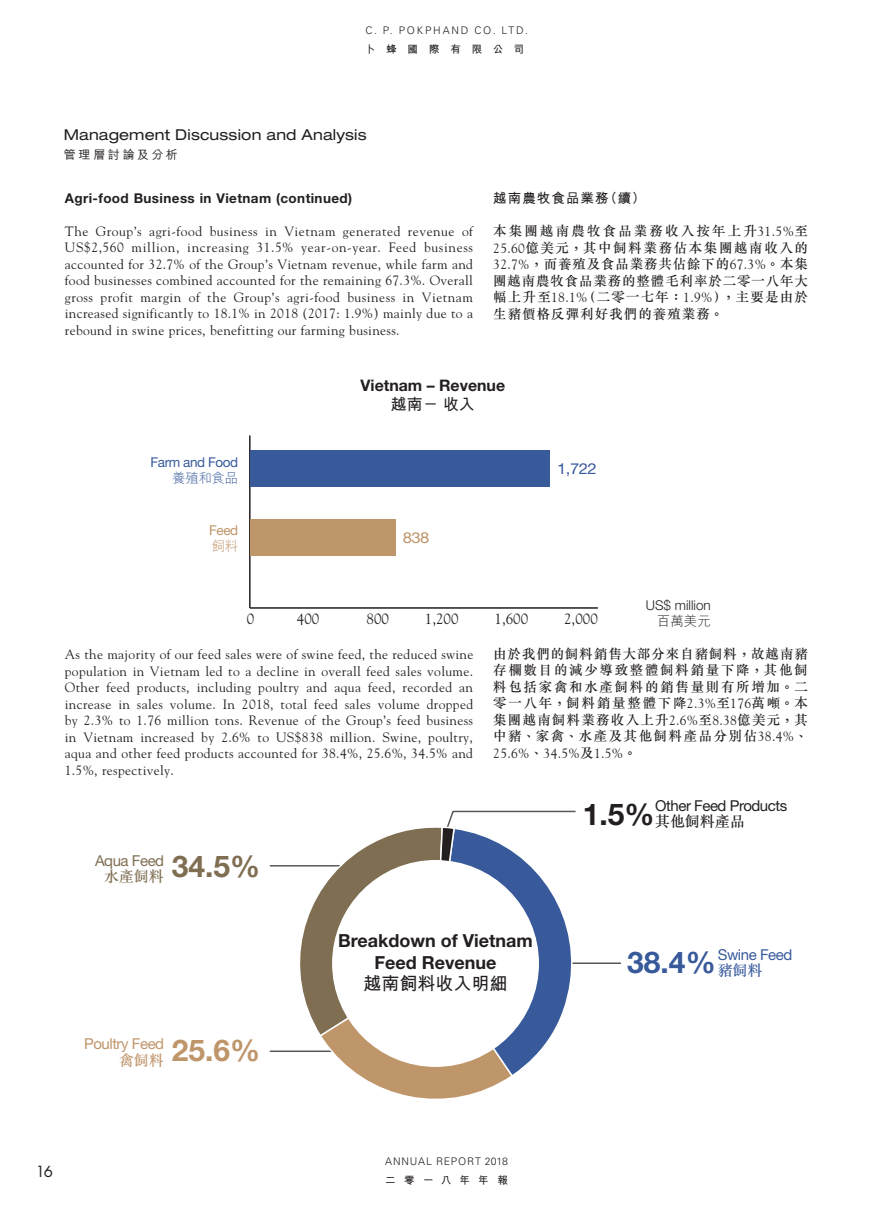
<style>
.page{position:relative;width:893px;height:1212px;background:#fff}
.page>*{position:absolute;margin:0;border:0;box-sizing:border-box;transform-origin:0 0}
.t1{font:700 30px "Helvetica Neue LT Std";color:#bf956a}
.t2{font:700 30px "Helvetica Neue LT Std";color:#7f6e52}
.t3{font:700 30px "Helvetica Neue LT Std";color:#385a9b}
.t4{font:700 30px "Helvetica Neue LT Std";color:#231f20}
.t5{font:700 18px/21.6px "Helvetica Neue LT Std";color:#231f20;text-align:center}
.t6{font:700 18px "M Hei HK";color:#231f20}
.t7{font:700 15.9px "Helvetica Neue LT Std";color:#231f20}
.t8{font:700 15.9px "M Hei HK";color:#231f20}
.t9{font:15.15px "Helvetica Neue LT Std";color:#385a9b;scale:1.1 1}
.t10{font:15.15px "Helvetica Neue LT Std";color:#bf956a;scale:1.1 1}
.t11{font:expanded 15px "Helvetica Neue LT Std";letter-spacing:.01em;color:#231f20}
.t12{font:15px "Goudy Std";color:#231f20}
.t13{font:15px "Helvetica Neue LT Std";letter-spacing:-.03em;color:#231f20}
.t14{font:15px "Helvetica Neue LT Std";letter-spacing:-.03em;color:#bf956a}
.t15{font:15px "Helvetica Neue LT Std";letter-spacing:-.03em;color:#385a9b}
.t16{font:15px "Helvetica Neue LT Std";letter-spacing:-.03em;color:#7f6e52}
.t17{font:500 15px "M Sung HK";color:#231f20}
.t18{font:500 15px "M Sung HK";color:#7f6e52}
.t19{font:500 15px "M Sung HK";color:#385a9b}
.t20{font:500 15px "M Sung HK";color:#bf956a}
.t21{font:15px "Futura Std";color:#231f20}
.t22{font:13.5px/16.5px "Goudy Std";letter-spacing:.025em;color:#231f20;text-align:justify}
.t23{font:500 13.5px/16.5px "M Sung HK";letter-spacing:.09em;color:#231f20;text-align:justify}
.t24{font:700 13.5px "Helvetica Neue LT Std";letter-spacing:.03em;color:#231f20}
.t25{font:13.5px "Helvetica Neue LT Std";letter-spacing:-.03em;color:#385a9b}
.t26{font:700 13.5px "M Hei HK";letter-spacing:.08em;color:#231f20}
.t27{font:300 13.5px "Helvetica Neue LT Std";color:#231f20}
.t28{font:300 13.5px "M Hei HK";letter-spacing:-.03em;color:#385a9b}
.t29{font:13.5px "Helvetica Neue LT Std";color:#bf956a}
.t30{font:300 13.5px "M Hei HK";color:#231f20}
.t31{font:300 13.5px "M Hei HK";color:#bf956a}
.t32{font:500 12px "M Hei HK";letter-spacing:.225em;color:#231f20}
.t33{font:300 10.5px "Univers LT Std";letter-spacing:.175em;color:#231f20}
.t34{font:300 10.5px "Univers LT Std";letter-spacing:.09em;color:#231f20}
.t35{font:700 10.5px "M Hei HK";letter-spacing:1.03em;color:#231f20}
.t36{font:700 10.5px "M Hei HK";letter-spacing:.805em;color:#231f20}
.s1{font-family:"Goudy Std";font-weight:400}
.s2{font-family:"M Sung HK";font-weight:500}
</style>
<div class="page">
<svg style="left:249px;top:435px;width:349px;height:174px"></svg>
<hr style="left:270px;top:865px;width:83px;height:1px;background:#57585a">
<hr style="left:270px;top:1050px;width:63px;height:2px;background:#57585a">
<hr style="left:552px;top:962px;width:69px;height:2px;background:#57585a">
<svg style="left:280px;top:810px;width:301px;height:289px"></svg>
<div style="left:333px;top:861px;width:205px;height:205px;background:#fff;border-radius:50%"></div>
<p class="t33" style="left:365px;top:24px;width:164px">C. P. POKPHAND CO. LTD.</p>
<p class="t35" style="left:365px;top:41px;width:161px">卜蜂國際有限公司</p>
<p class="t11" style="left:64px;top:125px;width:304px">Management Discussion and Analysis</p>
<p class="t32" style="left:64px;top:145px;width:116px">管理層討論及分析</p>
<p class="t24" style="left:65px;top:189px;width:289px">Agri-food Business in Vietnam (continued)</p>
<p class="t22" style="left:65px;top:222px;width:410px">The Group’s agri-food business in Vietnam generated revenue of US$2,560 million, increasing 31.5% year-on-year. Feed business accounted for 32.7% of the Group’s Vietnam revenue, while farm and food businesses combined accounted for the remaining 67.3%. Overall gross profit margin of the Group’s agri-food business in Vietnam increased significantly to 18.1% in 2018 (2017: 1.9%) mainly due to a rebound in swine prices, benefitting our farming business.</p>
<p class="t26" style="left:493px;top:189px;width:153px">越南農牧食品業務（續）</p>
<p class="t23" style="left:493px;top:223px;width:316px">本集團越南農牧食品業務收入按年上升<span class="s1">31.5%</span>至<span class="s1">25.60</span>億美元，其中飼料業務佔本集團越南收入的<span class="s1">32.7%</span>，而養殖及食品業務共佔餘下的<span class="s1">67.3%</span>。本集團越南農牧食品業務的整體毛利率於二零一八年大幅上升至<span class="s1">18.1%</span>（二零一七年：<span class="s1">1.9%</span>），主要是由於生豬價格反彈利好我們的養殖業務。</p>
<p class="t25" style="left:151px;top:454px;width:89px">Farm and Food</p>
<p class="t28" style="left:172px;top:469px;width:67px">養殖和食品</p>
<p class="t29" style="left:209px;top:522px;width:31px">Feed</p>
<p class="t31" style="left:212px;top:537px;width:28px">飼料</p>
<p class="t7" style="left:361px;top:375px;width:146px">Vietnam – Revenue</p>
<p class="t8" style="left:391px;top:393px;width:85px">越南－ 收入</p>
<p class="t10" style="left:403px;top:528px;width:26px">838</p>
<p class="t9" style="left:557px;top:459px;width:38px">1,722</p>
<p class="t27" style="left:646px;top:597px;width:67px">US$ million</p>
<p class="t30" style="left:657px;top:612px;width:55px">百萬美元</p>
<p class="t12" style="left:247px;top:610px;width:9px">0</p>
<p class="t12" style="left:297px;top:610px;width:24px">400</p>
<p class="t12" style="left:367px;top:610px;width:24px">800</p>
<p class="t12" style="left:425px;top:610px;width:35px">1,200</p>
<p class="t12" style="left:494px;top:610px;width:35px">1,600</p>
<p class="t12" style="left:564px;top:610px;width:35px">2,000</p>
<p class="t22" style="left:65px;top:646px;width:410px">As the majority of our feed sales were of swine feed, the reduced swine population in Vietnam led to a decline in overall feed sales volume.<br>Other feed products, including poultry and aqua feed, recorded an increase in sales volume. In 2018, total feed sales volume dropped by 2.3% to 1.76 million tons. Revenue of the Group’s feed business in Vietnam increased by 2.6% to US$838 million. Swine, poultry, aqua and other feed products accounted for 38.4%, 25.6%, 34.5% and 1.5%, respectively.</p>
<h1 class="t4" style="left:583px;top:796px;width:73px">1.5%</h1>
<p class="t23" style="left:493px;top:645px;width:316px">由於我們的飼料銷售大部分來自豬飼料，故越南豬存欄數目的減少導致整體飼料銷量下降，其他飼料包括家禽和水產飼料的銷售量則有所增加。二零一八年，飼料銷量整體下降<span class="s1">2.3%</span>至<span class="s1">176</span>萬噸。本集團越南飼料業務收入上升<span class="s1">2.6%</span>至<span class="s1">8.38</span>億美元，其中豬、家禽、水產及其他飼料產品分別佔<span class="s1">38.4%</span>、</p>
<p class="t22" style="left:493px;top:745px;width:145px">25.6%<span class="s2">、</span>34.5%<span class="s2">及</span>1.5%<span class="s2">。</span></p>
<p class="t13" style="left:655px;top:796px;width:133px">Other Feed Products</p>
<p class="t17" style="left:655px;top:811px;width:91px">其他飼料產品</p>
<p class="t16" style="left:95px;top:851px;width:71px">Aqua Feed</p>
<p class="t18" style="left:104px;top:866px;width:61px">水產飼料</p>
<h1 class="t2" style="left:172px;top:847px;width:90px">34.5%</h1>
<p class="t14" style="left:84px;top:1035px;width:82px">Poultry Feed</p>
<p class="t20" style="left:119px;top:1049px;width:46px">禽飼料</p>
<h1 class="t1" style="left:172px;top:1032px;width:90px">25.6%</h1>
<h2 class="t5" style="left:338px;top:929px;width:196px">Breakdown of Vietnam<br>Feed Revenue</h2>
<h2 class="t6" style="left:363px;top:970px;width:145px">越南飼料收入明細</h2>
<h1 class="t3" style="left:627px;top:944px;width:90px">38.4%</h1>
<p class="t15" style="left:718px;top:945px;width:76px">Swine Feed</p>
<p class="t19" style="left:718px;top:960px;width:46px">豬飼料</p>
<p class="t21" style="left:36px;top:1162px;width:19px">16</p>
<p class="t34" style="left:385px;top:1155px;width:124px">ANNUAL REPORT 2018</p>
<p class="t36" style="left:385px;top:1172px;width:124px">二零一八年年報</p>
</div>
